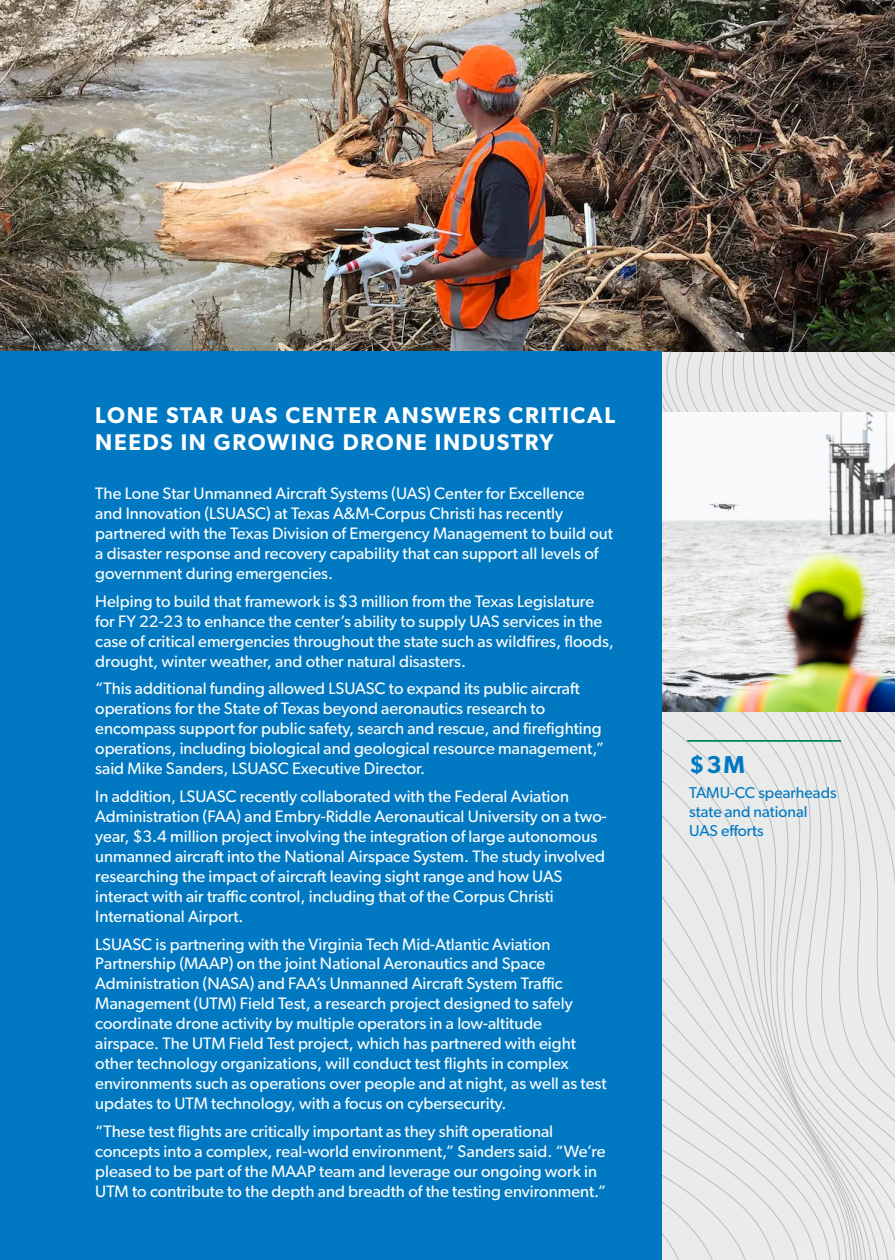
<style>
.page{position:relative;width:895px;height:1260px;background:#fff}
.page>*{position:absolute;margin:0;border:0;box-sizing:border-box;transform-origin:0 0}
.t1{font:600 24.5px "Gibson";color:#0079c2}
.t2{font:600 22.75px/27.3px "Gibson";letter-spacing:.075em;color:#fff}
.Paragraph_Style_1{font:16.62px/19.9px "Gibson";color:#fff}
.Paragraph_Style_1-2{font:15.75px/18.9px "Gibson";color:#0079c2}
</style>
<div class="page">
<svg style="left:661px;top:352px;width:234px;height:908px;background:#e4e6e7"></svg>
<hr style="left:687px;top:740px;width:154px;height:2px;background:#008652">
<img style="left:661px;top:413px;width:234px;height:299px">
<img style="left:1px;top:0;width:894px;height:352px">
<div style="left:0;top:352px;width:661px;height:908px;background:#0079c2"></div>
<p class="t2" style="left:95px;top:401px;width:521px">LONE STAR UAS CENTER ANSWERS CRITICAL<br>NEEDS IN GROWING DRONE INDUSTRY</p>
<p class="Paragraph_Style_1" style="left:95px;top:483px;width:519px">The Lone Star Unmanned Aircraft Systems (UAS) Center for Excellence and Innovation (LSUASC) at Texas A&amp;M-Corpus Christi has recently partnered with the Texas Division of Emergency Management to build out a disaster response and recovery capability that can support all levels of government during emergencies.</p>
<p class="Paragraph_Style_1" style="left:95px;top:591px;width:520px">Helping to build that framework is $3 million from the Texas Legislature for FY 22-23 to enhance the center’s ability to supply UAS services in the case of critical emergencies throughout the state such as wildfires, floods, drought, winter weather, and other natural disasters.</p>
<p class="Paragraph_Style_1" style="left:95px;top:678px;width:510px">“This additional funding allowed LSUASC to expand its public aircraft operations for the State of Texas beyond aeronautics research to encompass support for public safety, search and rescue, and firefighting operations, including biological and geological resource management,” said Mike Sanders, LSUASC Executive Director.</p>
<p class="Paragraph_Style_1" style="left:95px;top:786px;width:513px">In addition, LSUASC recently collaborated with the Federal Aviation Administration (FAA) and Embry-Riddle Aeronautical University on a two&shy;year, $3.4 million project involving the integration of large autonomous unmanned aircraft into the National Airspace System. The study involved researching the impact of aircraft leaving sight range and how UAS interact with air traffic control, including that of the Corpus Christi International Airport.</p>
<p class="Paragraph_Style_1" style="left:95px;top:934px;width:513px">LSUASC is partnering with the Virginia Tech Mid-Atlantic Aviation Partnership (MAAP) on the joint National Aeronautics and Space Administration (NASA) and FAA’s Unmanned Aircraft System Traffic Management (UTM) Field Test, a research project designed to safely coordinate drone activity by multiple operators in a low-altitude airspace. The UTM Field Test project, which has partnered with eight other technology organizations, will conduct test flights in complex environments such as operations over people and at night, as well as test updates to UTM technology, with a focus on cybersecurity.</p>
<p class="Paragraph_Style_1" style="left:95px;top:1121px;width:512px">“These test flights are critically important as they shift operational concepts into a complex, real-world environment,” Sanders said. “We’re pleased to be part of the MAAP team and leverage our ongoing work in UTM to contribute to the depth and breadth of the testing environment.”</p>
<p class="t1" style="left:689px;top:750px;width:57px">$3M</p>
<p class="Paragraph_Style_1-2" style="left:689px;top:783px;width:149px">TAMU-CC spearheads state and national<br>UAS efforts</p>
</div>
